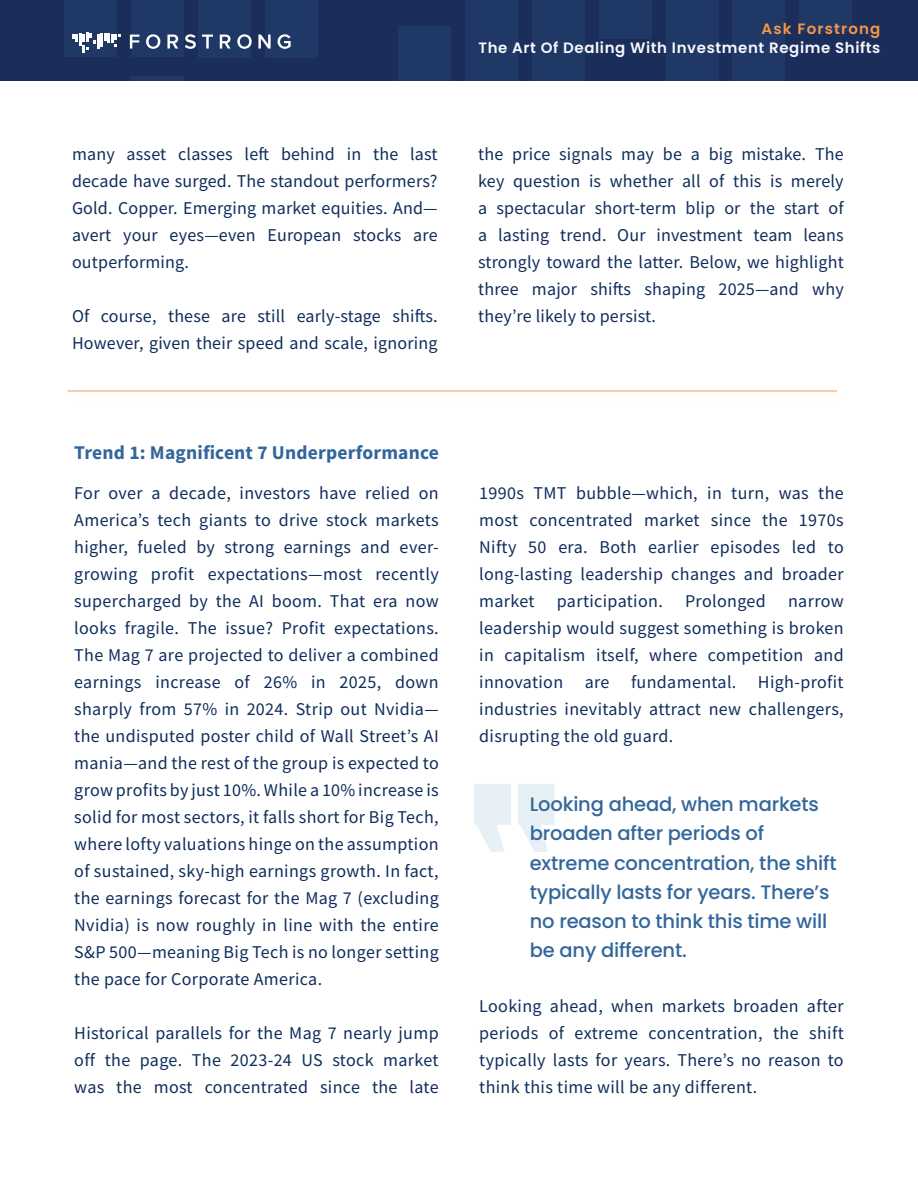
<style>
.page{position:relative;width:918px;height:1188px;background:#fff}
.page>*{position:absolute;margin:0;border:0;box-sizing:border-box;transform-origin:0 0}
.t1{font:500 19.5px/29.2px "Poppins";letter-spacing:-.01em;color:#33679b}
.t2{font:700 19.5px "Source Sans Pro";letter-spacing:.01em;color:#33679b}
.t3{font:18px/27px "Source Sans Pro";letter-spacing:.01em;color:#102d5b;text-align:justify}
.t4{font:600 15px "Poppins";letter-spacing:.04em;color:#f8f7ff}
.t5{font:600 15px "Poppins";letter-spacing:.08em;color:#f7964a}
</style>
<div class="page">
<div style="left:0;top:0;width:918px;height:81px;background:#1b2e5a"></div>
<div style="left:64px;top:0;width:53px;height:57px;background:#203866"></div>
<div style="left:599px;top:0;width:52px;height:38px;background:#203866"></div>
<div style="left:666px;top:0;width:52px;height:81px;background:#203866"></div>
<div style="left:733px;top:0;width:52px;height:81px;background:#203866"></div>
<div style="left:799px;top:0;width:53px;height:31px;background:#203866"></div>
<div style="left:532px;top:0;width:53px;height:81px;background:#203866"></div>
<div style="left:465px;top:0;width:53px;height:81px;background:#203866"></div>
<div style="left:399px;top:26px;width:52px;height:55px;background:#203866"></div>
<div style="left:265px;top:0;width:52px;height:57px;background:#203866"></div>
<div style="left:198px;top:0;width:53px;height:57px;background:#203866"></div>
<div style="left:131px;top:0;width:53px;height:57px;background:#203866"></div>
<div style="left:131px;top:76px;width:53px;height:5px;background:#203866"></div>
<svg style="left:130px;top:35px;width:9px;height:14px"></svg>
<svg style="left:146px;top:34px;width:14px;height:15px"></svg>
<svg style="left:167px;top:35px;width:11px;height:14px"></svg>
<svg style="left:185px;top:34px;width:11px;height:15px"></svg>
<svg style="left:202px;top:35px;width:11px;height:14px"></svg>
<svg style="left:220px;top:35px;width:11px;height:14px"></svg>
<svg style="left:237px;top:34px;width:15px;height:15px"></svg>
<svg style="left:258px;top:35px;width:13px;height:14px"></svg>
<svg style="left:278px;top:34px;width:13px;height:15px"></svg>
<svg style="left:72px;top:32px;width:49px;height:21px"></svg>
<div style="left:66px;top:389px;width:781px;height:15px;background:#000;opacity:.1"></div>
<hr style="left:68px;top:391px;width:769px;height:1px;background:#f7964a">
<svg style="left:474px;top:784px;width:37px;height:68px"></svg>
<svg style="left:518px;top:784px;width:37px;height:68px"></svg>
<p class="t3" style="left:72px;top:140px;width:367px">many asset classes left behind in the last decade have surged. The standout performers?<br>Gold. Copper. Emerging market equities. And— avert your eyes—even European stocks are outperforming.</p>
<p class="t3" style="left:72px;top:302px;width:367px">Of course, these are still early-stage shifts.<br>However, given their speed and scale, ignoring</p>
<p class="t2" style="left:74px;top:439px;width:366px">Trend 1: Magnificent 7 Underperformance</p>
<p class="t3" style="left:74px;top:479px;width:366px">For over a decade, investors have relied on America’s tech giants to drive stock markets higher, fueled by strong earnings and ever&shy;growing profit expectations—most recently supercharged by the AI boom. That era now looks fragile. The issue? Profit expectations.<br>The Mag 7 are projected to deliver a combined earnings increase of 26% in 2025, down sharply from 57% in 2024. Strip out Nvidia— the undisputed poster child of Wall Street’s AI mania—and the rest of the group is expected to grow profits by just 10%. While a 10% increase is solid for most sectors, it falls short for Big Tech, where lofty valuations hinge on the assumption of sustained, sky-high earnings growth. In fact, the earnings forecast for the Mag 7 (excluding Nvidia) is now roughly in line with the entire S&amp;P 500—meaning Big Tech is no longer setting the pace for Corporate America.</p>
<p class="t3" style="left:74px;top:1019px;width:366px">Historical parallels for the Mag 7 nearly jump off the page. The 2023-24 US stock market was the most concentrated since the late</p>
<p class="t5" style="left:762px;top:20px;width:120px">Ask Forstrong</p>
<p class="t4" style="left:478px;top:39px;width:404px">The Art Of Dealing With Investment Regime Shifts</p>
<p class="t3" style="left:478px;top:140px;width:367px">the price signals may be a big mistake. The key question is whether all of this is merely a spectacular short-term blip or the start of a lasting trend. Our investment team leans strongly toward the latter. Below, we highlight three major shifts shaping 2025—and why they’re likely to persist.</p>
<p class="t3" style="left:479px;top:479px;width:366px">1990s TMT bubble—which, in turn, was the most concentrated market since the 1970s Nifty 50 era. Both earlier episodes led to long-lasting leadership changes and broader market participation. Prolonged narrow leadership would suggest something is broken in capitalism itself, where competition and innovation are fundamental. High-profit industries inevitably attract new challengers, disrupting the old guard.</p>
<p class="t1" style="left:530px;top:790px;width:308px">Looking ahead, when markets broaden after periods of extreme concentration, the shift typically lasts for years. There’s no reason to think this time will be any different.</p>
<p class="t3" style="left:479px;top:992px;width:366px">Looking ahead, when markets broaden after periods of extreme concentration, the shift typically lasts for years. There’s no reason to think this time will be any different.</p>
</div>
